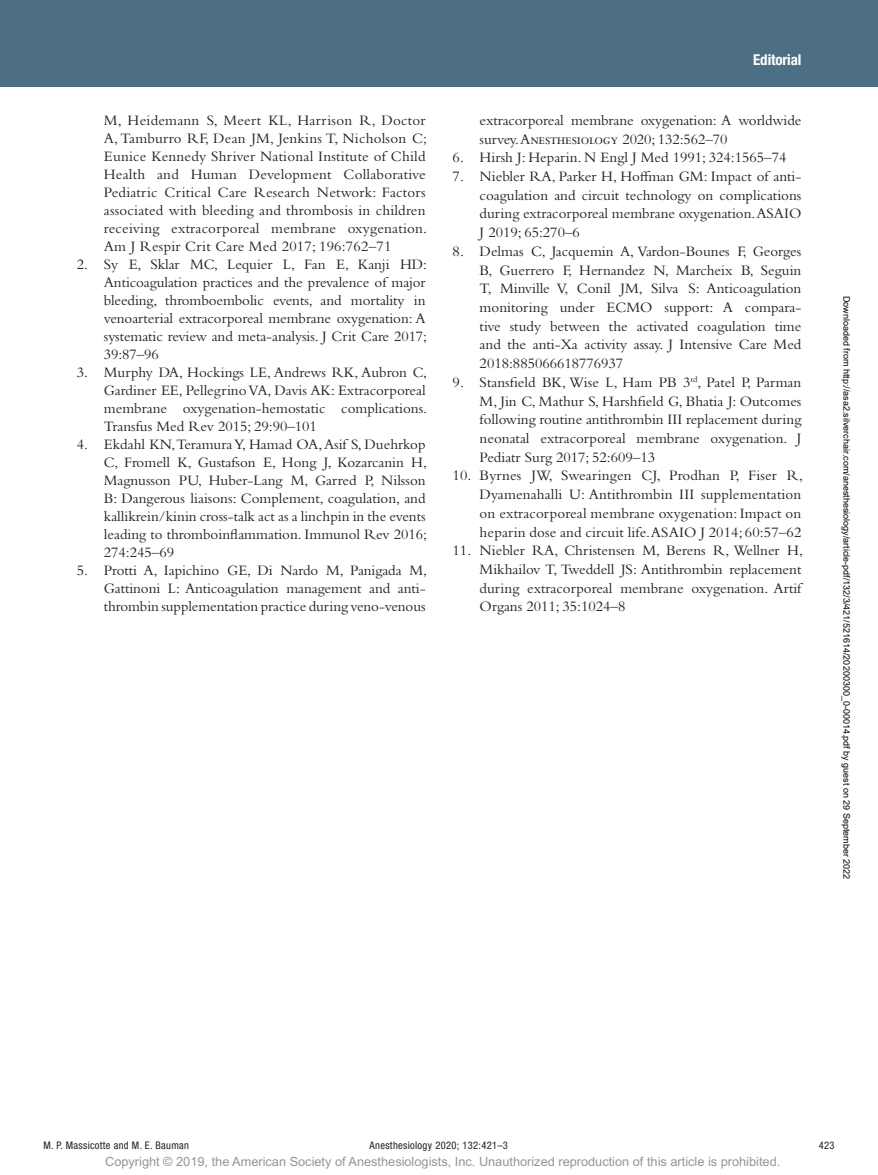
<style>
.page{position:relative;width:878px;height:1175px;background:#fff}
.page>*{position:absolute;margin:0;border:0;box-sizing:border-box;transform-origin:0 0}
.t1{font:15px/18px "Bembo Std";color:#231f20;text-align:justify}
.t2{font:700 condensed 15px "Helvetica Neue LT Std";color:#fff}
.t3{font:12.75px "Arial MT Std";color:#939598}
.t4{font:condensed 10.5px "Helvetica Neue LT Std";letter-spacing:.03em;color:#231f20}
.t5{font:9px "Arial";color:#000}
</style>
<div class="page">
<div style="left:0;top:0;width:878px;height:86px;background:#4d6f84"></div>
<p class="t1" style="left:104px;top:111px;width:325px">M, Heidemann S, Meert KL, Harrison R, Doctor A, Tamburro RF, Dean JM, Jenkins T, Nicholson C; Eunice Kennedy Shriver National Institute of Child Health and Human Development Collaborative Pediatric Critical Care Research Network: Factors associated with bleeding and thrombosis in children receiving extracorporeal membrane oxygenation.<br>Am J Respir Crit Care Med 2017; 196:762–71</p>
<p class="t1" style="left:104px;top:255px;width:325px;text-indent:-27px">2. Sy E, Sklar MC, Lequier L, Fan E, Kanji HD:<br>Anticoagulation practices and the prevalence of major bleeding, thromboembolic events, and mortality in venoarterial extracorporeal membrane oxygenation: A systematic review and meta-analysis. J Crit Care 2017; 39:87–96</p>
<p class="t1" style="left:104px;top:363px;width:325px;text-indent:-27px">3. Murphy DA, Hockings LE, Andrews RK, Aubron C, Gardiner EE, Pellegrino VA, Davis AK: Extracorporeal membrane oxygenation-hemostatic complications.<br>Transfus Med Rev 2015; 29:90–101</p>
<p class="t1" style="left:104px;top:435px;width:325px;text-indent:-27px">4. Ekdahl KN, Teramura Y, Hamad OA, Asif S, Duehrkop C, Fromell K, Gustafson E, Hong J, Kozarcanin H, Magnusson PU, Huber-Lang M, Garred P, Nilsson B: Dangerous liaisons: Complement, coagulation, and kallikrein/kinin cross-talk act as a linchpin in the events leading to thromboinflammation. Immunol Rev 2016; 274:245–69</p>
<p class="t1" style="left:104px;top:561px;width:325px;text-indent:-27px">5. Protti A, Iapichino GE, Di Nardo M, Panigada M, Gattinoni L: Anticoagulation management and anti&shy;thrombin supplementation practice during veno-venous</p>
<p class="t2" style="left:753px;top:51px;width:50px">Editorial</p>
<p class="t1" style="left:479px;top:110px;width:323px;line-height:18.8px">extracorporeal membrane oxygenation: A worldwide survey. Anesthesiology 2020; 132:562–70</p>
<p class="t1" style="left:452px;top:148px;width:335px">6. Hirsh J: Heparin. N Engl J Med 1991; 324:1565–74</p>
<p class="t1" style="left:479px;top:167px;width:323px;line-height:18.8px;text-indent:-27px">7. Niebler RA, Parker H, Hoffman GM: Impact of anti&shy;coagulation and circuit technology on complications during extracorporeal membrane oxygenation. ASAIO J 2019; 65:270–6</p>
<p class="t1" style="left:479px;top:241px;width:323px;line-height:18.8px;text-indent:-27px">8. Delmas C, Jacquemin A, Vardon-Bounes F, Georges B, Guerrero F, Hernandez N, Marcheix B, Seguin T, Minville V, Conil JM, Silva S: Anticoagulation monitoring under ECMO support: A compara&shy;tive study between the activated coagulation time and the anti-Xa activity assay. J Intensive Care Med 2018:885066618776937</p>
<p class="t1" style="left:479px;top:372px;width:323px;line-height:18.8px;text-indent:-27px">9. Stansfield BK, Wise L, Ham PB 3<sup>rd</sup>, Patel P, Parman M, Jin C, Mathur S, Harshfield G, Bhatia J: Outcomes following routine antithrombin III replacement during neonatal extracorporeal membrane oxygenation. J Pediatr Surg 2017; 52:609–13</p>
<p class="t1" style="left:479px;top:466px;width:325px;line-height:18.8px;text-indent:-27px">10. Byrnes JW, Swearingen CJ, Prodhan P, Fiser R, Dyamenahalli U: Antithrombin III supplementation on extracorporeal membrane oxygenation: Impact on heparin dose and circuit life. ASAIO J 2014; 60:57–62</p>
<p class="t1" style="left:479px;top:541px;width:325px;line-height:18.8px;text-indent:-27px">11. Niebler RA, Christensen M, Berens R, Wellner H, Mikhailov T, Tweddell JS: Antithrombin replacement during extracorporeal membrane oxygenation. Artif Organs 2011; 35:1024–8</p>
<p class="t5" style="left:850px;top:296px;width:585px;rotate:90deg">Downloaded from http://asa2.silverchair.com/anesthesiology/article-pdf/132/3/421/521614/20200300_0-00014.pdf by guest on 29 September 2022</p>
<p class="t4" style="left:44px;top:1139px;width:147px">M. P. Massicotte and M. E. Bauman</p>
<p class="t4" style="left:369px;top:1139px;width:140px">Anesthesiology 2020; 132:421–3</p>
<p class="t4" style="left:818px;top:1139px;width:17px">423</p>
<p class="t3" style="left:105px;top:1154px;width:676px">Copyright © 2019, the American Society of Anesthesiologists, Inc. Unauthorized reproduction of this article is prohibited.</p>
</div>
